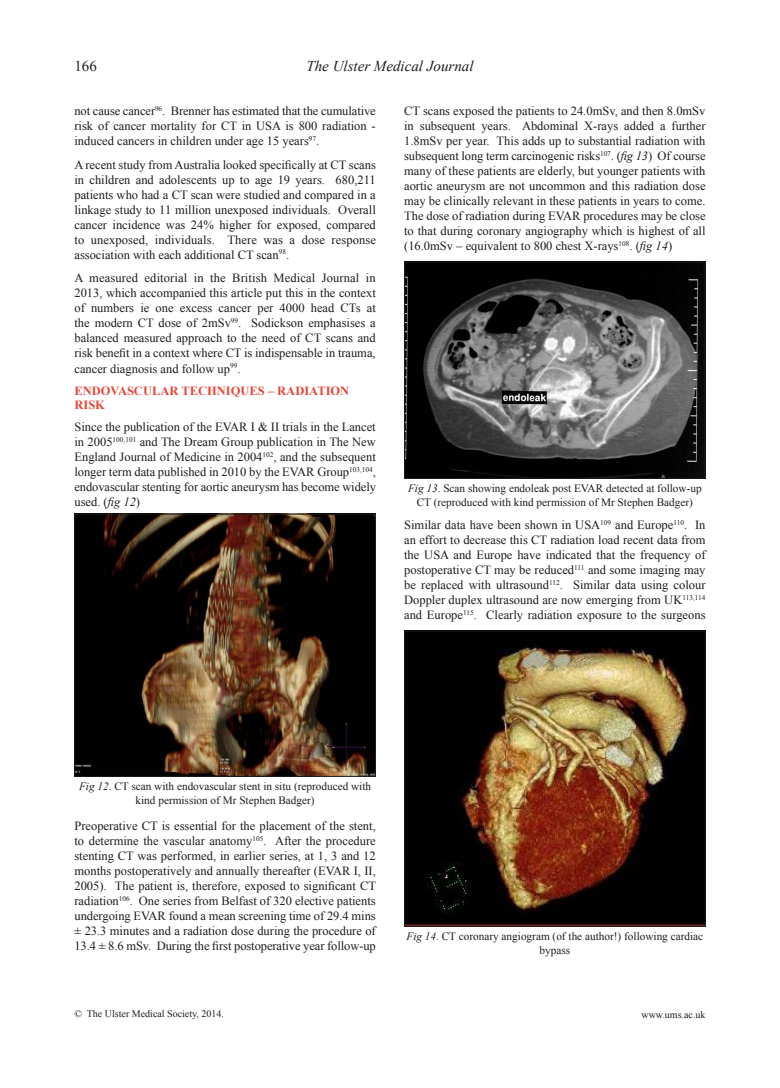
<style>
.page{position:relative;width:780px;height:1088px;background:#fff}
.page>*{position:absolute;margin:0;border:0;box-sizing:border-box;transform-origin:0 0}
.t1{font:italic 15px "Times New Roman";color:#1d1d1b}
.t2{font:15px "Times New Roman";color:#1d1d1b}
.t3{font:12.5px/15px "Times New Roman";color:#1d1d1b;text-align:justify}
.t4{font:700 12.5px/13.8px "Times New Roman";color:#e74539}
.t5{font:11.25px/13.5px "Times New Roman";color:#1d1d1b;text-align:center}
.t6{font:10px "Times New Roman";color:#1d1d1b}
.s1{font-style:italic}
</style>
<div class="page">
<img style="left:76px;top:516px;width:298px;height:259px">
<div style="left:74px;top:514px;width:302px;height:263px;border:1px solid #1d1d1b"></div>
<img style="left:406px;top:264px;width:297px;height:213px">
<div style="left:404px;top:262px;width:301px;height:217px;border:1px solid #1d1d1b"></div>
<img style="left:406px;top:633px;width:297px;height:291px">
<div style="left:404px;top:631px;width:301px;height:295px;border:1px solid #1d1d1b"></div>
<p class="t2" style="left:74px;top:57px;width:24px">166</p>
<p class="t1" style="left:306px;top:57px;width:169px">The Ulster Medical Journal</p>
<p class="t3" style="left:74px;top:103px;width:303px">not cause cancer<sup>96</sup>. Brenner has estimated that the cumulative risk of cancer mortality for CT in USA is 800 radiation - induced cancers in children under age 15 years<sup>97</sup>.</p>
<p class="t3" style="left:74px;top:157px;width:303px">A recent study from Australia looked specifically at CT scans in children and adolescents up to age 19 years. 680,211 patients who had a CT scan were studied and compared in a linkage study to 11 million unexposed individuals. Overall cancer incidence was 24% higher for exposed, compared to unexposed, individuals. There was a dose response association with each additional CT scan<sup>98</sup>.</p>
<p class="t3" style="left:74px;top:271px;width:303px">A measured editorial in the British Medical Journal in 2013, which accompanied this article put this in the context of numbers ie one excess cancer per 4000 head CTs at the modern CT dose of 2mSv<sup>99</sup>. Sodickson emphasises a balanced measured approach to the need of CT scans and risk benefit in a context where CT is indispensable in trauma, cancer diagnosis and follow up<sup>99</sup>.</p>
<p class="t4" style="left:74px;top:384px;width:276px">ENDOVASCULAR TECHNIQUES – RADIATION<br>RISK</p>
<p class="t3" style="left:74px;top:419px;width:303px">Since the publication of the EVAR I &amp; II trials in the Lancet in 2005<sup>100,101</sup> and The Dream Group publication in The New England Journal of Medicine in 2004<sup>102</sup>, and the subsequent longer term data published in 2010 by the EVAR Group<sup>103,104</sup>, endovascular stenting for aortic aneurysm has become widely used. (<span class="s1">fig 12</span>)</p>
<p class="t3" style="left:404px;top:103px;width:303px">CT scans exposed the patients to 24.0mSv, and then 8.0mSv in subsequent years. Abdominal X-rays added a further 1.8mSv per year. This adds up to substantial radiation with subsequent long term carcinogenic risks<sup>107</sup>. (<span class="s1">fig 13</span>) Of course many of these patients are elderly, but younger patients with aortic aneurysm are not uncommon and this radiation dose may be clinically relevant in these patients in years to come.<br>The dose of radiation during EVAR procedures may be close to that during coronary angiography which is highest of all (16.0mSv – equivalent to 800 chest X-rays<sup>108</sup>. (<span class="s1">fig 14</span>)</p>
<p class="t5" style="left:408px;top:481px;width:295px"><span class="s1">Fig 13</span>. Scan showing endoleak post EVAR detected at follow-up<br>CT (reproduced with kind permission of Mr Stephen Badger)</p>
<p class="t3" style="left:404px;top:517px;width:303px">Similar data have been shown in USA<sup>109</sup> and Europe<sup>110</sup>. In an effort to decrease this CT radiation load recent data from the USA and Europe have indicated that the frequency of postoperative CT may be reduced<sup>111</sup> and some imaging may be replaced with ultrasound<sup>112</sup>. Similar data using colour Doppler duplex ultrasound are now emerging from UK<sup>113,114 </sup>and Europe<sup>115</sup>. Clearly radiation exposure to the surgeons</p>
<p class="t5" style="left:79px;top:779px;width:293px"><span class="s1">Fig 12</span>. CT scan with endovascular stent in situ (reproduced with kind permission of Mr Stephen Badger)</p>
<p class="t3" style="left:74px;top:818px;width:303px">Preoperative CT is essential for the placement of the stent, to determine the vascular anatomy<sup>105</sup>. After the procedure stenting CT was performed, in earlier series, at 1, 3 and 12 months postoperatively and annually thereafter (EVAR I, II, 2005). The patient is, therefore, exposed to significant CT radiation<sup>106</sup>. One series from Belfast of 320 elective patients undergoing EVAR found a mean screening time of 29.4 mins ± 23.3 minutes and a radiation dose during the procedure of 13.4 ± 8.6 mSv. During the first postoperative year follow-up</p>
<p class="t6" style="left:74px;top:1008px;width:151px">© The Ulster Medical Society, 2014.</p>
<p class="t5" style="left:406px;top:929px;width:298px"><span class="s1">Fig 14</span>. CT coronary angiogram (of the author!) following cardiac bypass</p>
<p class="t6" style="left:641px;top:1008px;width:66px">www.ums.ac.uk</p>
</div>
